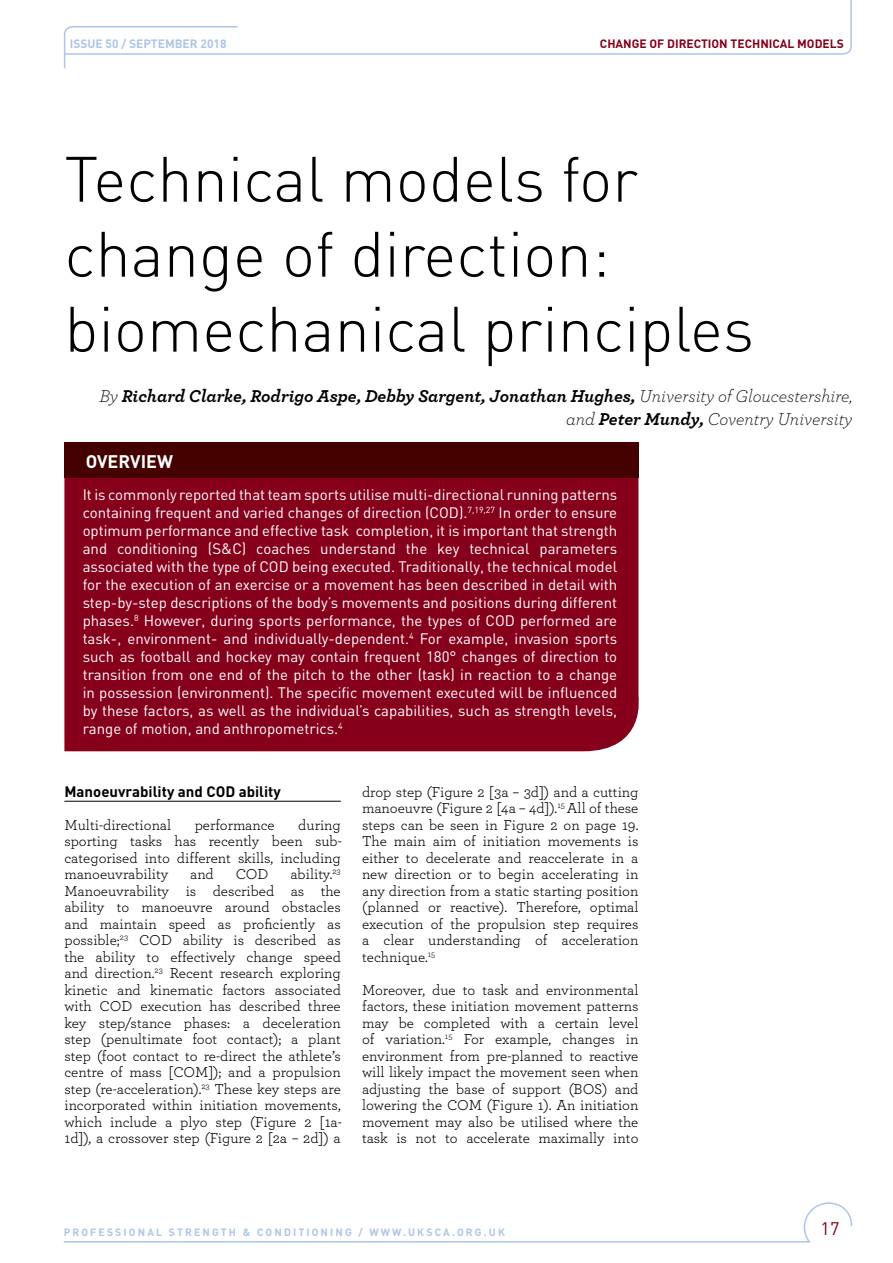
<style>
.page{position:relative;width:893px;height:1263px;background:#fff}
.page>*{position:absolute;margin:0;border:0;box-sizing:border-box;transform-origin:0 0}
.t1{font:300 63px/75px "DIN";color:#000}
.t2{font:italic 700 18px/22.5px "Archer";color:#000;text-align:right}
.t3{font:700 18px "DIN";color:#fff}
.t4{font:18px "DIN";color:#87001b}
.t5{font:15px/16.5px "Archer";color:#000;text-align:justify}
.t6{font:15px/18px "DIN";color:#fff;text-align:justify}
.t7{font:700 15px "DIN";color:#000}
.t8{font:700 12px "DIN";color:#87001b}
.t9{font:700 12px "DIN";color:#aec5e7}
.t10{font:700 10.5px "DIN";letter-spacing:.2em;color:#aec5e7}
.s1{font-weight:300}
</style>
<div class="page">
<svg style="left:63px;top:1202px;width:790px;height:41px"></svg>
<svg style="left:63px;top:0;width:789px;height:69px"></svg>
<hr style="left:64px;top:801px;width:277px;height:1px;background:#000">
<div style="left:64px;top:442px;width:575px;height:309px;background:#87001b"></div>
<div style="left:64px;top:443px;width:574px;height:35px;background:#450000"></div>
<p class="t9" style="left:70px;top:36px;width:158px">ISSUE 50 / SEPTEMBER 2018</p>
<p class="t8" style="left:600px;top:36px;width:245px">CHANGE OF DIRECTION TECHNICAL MODELS</p>
<h1 class="t1" style="left:64px;top:141px;width:691px">Technical models for change of direction: biomechanical principles</h1>
<p class="t2" style="left:99px;top:384px;width:755px"><span class="s1">By</span> Richard Clarke, Rodrigo Aspe, Debby Sargent, Jonathan Hughes, <span class="s1">University of Gloucestershire, and</span> Peter Mundy, <span class="s1">Coventry University</span></p>
<p class="t3" style="left:86px;top:450px;width:89px">OVERVIEW</p>
<p class="t6" style="left:83px;top:485px;width:536px">It is commonly reported that team sports utilise multi-directional running patterns containing frequent and varied changes of direction (COD).<sup>7,19,27</sup> In order to ensure optimum performance and effective task completion, it is important that strength and conditioning (S&amp;C) coaches understand the key technical parameters associated with the type of COD being executed. Traditionally, the technical model for the execution of an exercise or a movement has been described in detail with step-by-step descriptions of the body’s movements and positions during different phases.<sup>8</sup> However, during sports performance, the types of COD performed are task-, environment- and individually-dependent.<sup>4</sup> For example, invasion sports such as football and hockey may contain frequent 180° changes of direction to transition from one end of the pitch to the other (task) in reaction to a change in possession (environment). The specific movement executed will be influenced by these factors, as well as the individual’s capabilities, such as strength levels, range of motion, and anthropometrics.<sup>4</sup></p>
<p class="t7" style="left:64px;top:781px;width:218px">Manoeuvrability and COD ability</p>
<p class="t5" style="left:64px;top:816px;width:108px">Multi-directional</p>
<p class="t5" style="left:195px;top:816px;width:82px">performance</p>
<p class="t5" style="left:64px;top:816px;width:279px;text-indent:234px">during sporting tasks has recently been sub&shy;categorised into different skills, including manoeuvrability</p>
<p class="t5" style="left:64px;top:865px;width:278px;text-indent:226px">ability.<sup>23<br></sup>Manoeuvrability is described as the ability to manoeuvre around obstacles and maintain speed as proficiently as possible;<sup>23</sup> COD</p>
<p class="t5" style="left:190px;top:865px;width:25px">and</p>
<p class="t5" style="left:236px;top:865px;width:22px">COD</p>
<p class="t5" style="left:64px;top:931px;width:278px;text-indent:118px">ability is described as the ability to effectively change speed and direction.<sup>23</sup> Recent research exploring kinetic and kinematic factors associated with COD</p>
<p class="t5" style="left:64px;top:997px;width:279px;text-indent:76px">execution has described three key step/stance phases: a deceleration step (penultimate foot contact); a plant step (foot contact to re-direct the athlete’s centre of mass [COM]); and a propulsion step (re-acceleration).<sup>23</sup> These key steps are incorporated within initiation movements, which include a plyo step (Figure 2 [1a-1d]), a crossover step (Figure 2 [2a – 2d]) a</p>
<p class="t5" style="left:362px;top:783px;width:278px">drop step (Figure 2 [3a – 3d]) and a cutting manoeuvre (Figure 2 [4a – 4d]).<sup>15</sup> All of these steps can be seen in Figure 2 on page 19.<br>The main aim of initiation movements is either to decelerate and reaccelerate in a new direction or to begin accelerating in any direction from a static starting position (planned or reactive). Therefore, optimal execution of the propulsion step requires a clear understanding of acceleration technique.<sup>15</sup></p>
<p class="t5" style="left:362px;top:981px;width:278px">Moreover, due to task and environmental factors, these initiation movement patterns may be completed with a certain level of variation.<sup>15</sup> For example, changes in environment from pre-planned to reactive will likely impact the movement seen when adjusting the base of support (BOS) and lowering the COM (Figure 1). An initiation movement may also be utilised where the task is not to accelerate maximally into</p>
<p class="t10" style="left:64px;top:1225px;width:443px">PROFESSIONAL STRENGTH &amp; CONDITIONING / WWW.UKSCA.ORG.UK</p>
<p class="t4" style="left:821px;top:1217px;width:20px">17</p>
</div>
